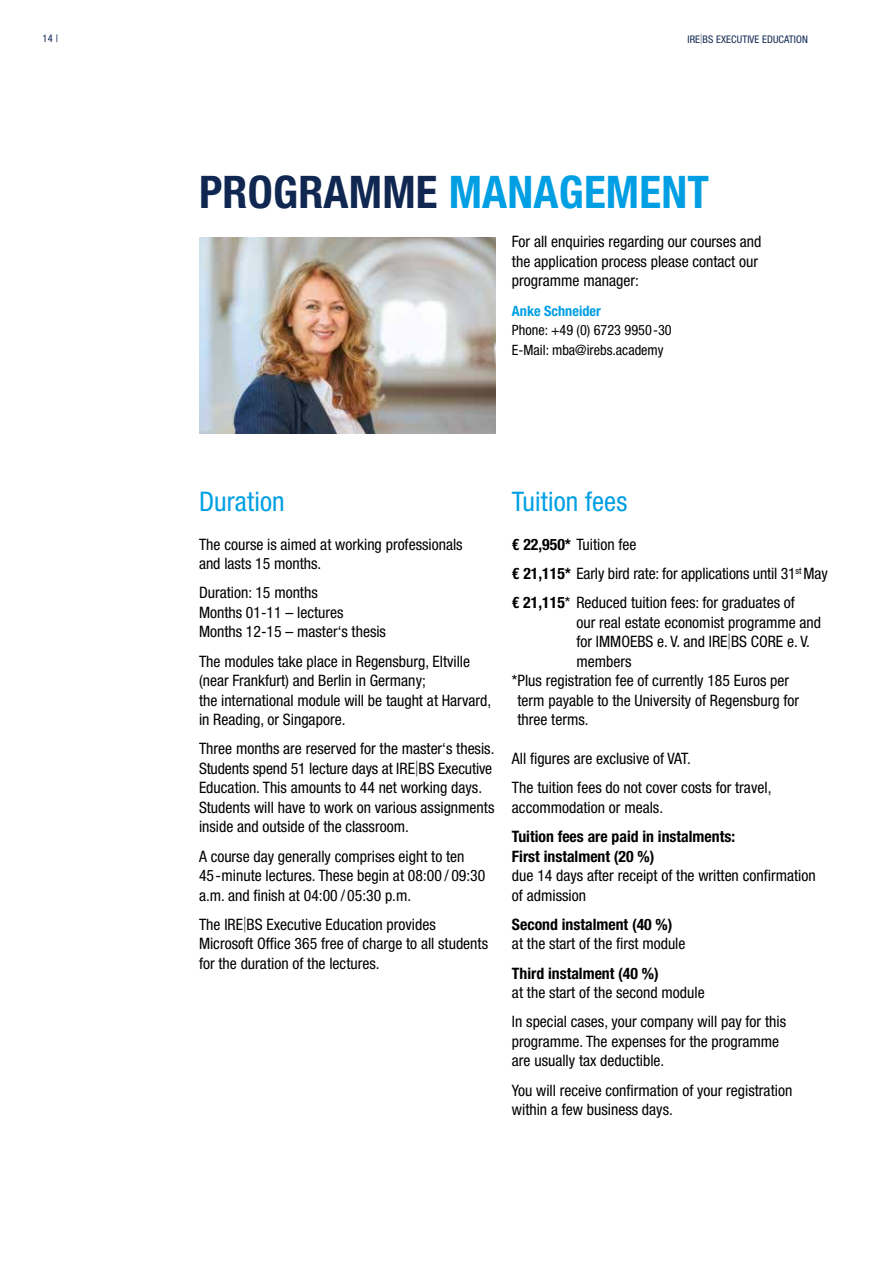
<style>
.page{position:relative;width:893px;height:1263px;background:#fff}
.page>*{position:absolute;margin:0;border:0;box-sizing:border-box;transform-origin:0 0}
.t1{font:700 condensed 45px "Helvetica Neue LT Pro";letter-spacing:.005em;color:#009fe3}
.t2{font:condensed 27px "Helvetica Neue LT Pro";letter-spacing:.005em;color:#009fe3}
.t3{font:condensed 15.75px/19.5px "Helvetica Neue LT Pro";color:#000}
.t4{font:700 condensed 15.75px/19.5px "Helvetica Neue LT Pro";color:#000}
.t5{font:condensed 14.25px/19.5px "Helvetica Neue LT Pro";color:#000}
.t6{font:700 condensed 14.25px "Helvetica Neue LT Pro";color:#009fe3}
.t7{font:condensed 10.5px "Helvetica Neue LT Pro";letter-spacing:.01em;color:#102851}
.s1{font-weight:100;font-stretch:normal}
.s2{color:#102851}
.s3{font-weight:700}
</style>
<div class="page">
<hr style="left:892px;top:43px;width:1px;height:1177px;background:#102851">
<img style="left:199px;top:238px;width:296px;height:195px">
<p class="t7" style="left:43px;top:32px;width:17px">14 |</p>
<p class="t7" style="left:687px;top:33px;width:122px">IRE<span class="s1">|</span>BS EXECUTIVE EDUCATION</p>
<h1 class="t1" style="left:199px;top:165px;width:511px"><span class="s2">PROGRAMME</span> MANAGEMENT</h1>
<p class="t3" style="left:512px;top:232px;width:251px">For all enquiries regarding our courses and the application process please contact our programme manager:</p>
<p class="t6" style="left:512px;top:302px;width:90px">Anke Schneider</p>
<p class="t5" style="left:512px;top:320px;width:161px">Phone: +49 (0) 6723 9950-30<br>E-Mail: mba@irebs.academy</p>
<h2 class="t2" style="left:199px;top:485px;width:87px">Duration</h2>
<h2 class="t2" style="left:512px;top:485px;width:117px">Tuition fees</h2>
<p class="t3" style="left:199px;top:534px;width:265px">The course is aimed at working professionals and lasts 15 months.</p>
<p class="t3" style="left:199px;top:583px;width:189px">Duration: 15 months<br>Months 01-11 – lectures<br>Months 12-15 – master‘s thesis</p>
<p class="t3" style="left:199px;top:651px;width:294px">The modules take place in Regensburg, Eltville (near Frankfurt) and Berlin in Germany;<br>the international module will be taught at Harvard, in Reading, or Singapore.</p>
<p class="t3" style="left:199px;top:739px;width:297px">Three months are reserved for the master‘s thesis.<br>Students spend 51 lecture days at IRE<span class="s1">|</span>BS Executive Education. This amounts to 44 net working days.<br>Students will have to work on various assignments inside and outside of the classroom.</p>
<p class="t3" style="left:199px;top:846px;width:288px">A course day generally comprises eight to ten<br>45-minute lectures. These begin at 08:00 / 09:30 a.m. and finish at 04:00 / 05:30 p.m.</p>
<p class="t3" style="left:199px;top:914px;width:291px">The IRE<span class="s1">|</span>BS Executive Education provides<br>Microsoft Office 365 free of charge to all students for the duration of the lectures.</p>
<p class="t3" style="left:512px;top:529px;width:317px;line-height:29.2px"><span class="s3">€ 22,950*</span> Tuition fee<br><span class="s3">€ 21,115*</span> Early bird rate: for applications until 31<sup>st</sup> May <span class="s3">€ 21,115</span>* Reduced tuition fees: for graduates of</p>
<p class="t3" style="left:576px;top:612px;width:246px">our real estate economist programme and</p>
<p class="t3" style="left:576px;top:632px;width:235px">for IMMOEBS e. V. and IRE<span class="s1">|</span>BS CORE e. V.</p>
<p class="t3" style="left:576px;top:651px;width:57px">members</p>
<p class="t3" style="left:512px;top:671px;width:279px">*Plus registration fee of currently 185 Euros per</p>
<p class="t3" style="left:517px;top:690px;width:283px">term payable to the University of Regensburg for</p>
<p class="t3" style="left:517px;top:710px;width:73px">three terms.</p>
<p class="t3" style="left:512px;top:744px;width:261px;line-height:29.2px">All figures are exclusive of VAT.<br>The tuition fees do not cover costs for travel,</p>
<p class="t3" style="left:512px;top:797px;width:153px">accommodation or meals.</p>
<p class="t4" style="left:512px;top:826px;width:225px">Tuition fees are paid in instalments:<br>First instalment (20 %)</p>
<p class="t3" style="left:512px;top:866px;width:305px">due 14 days after receipt of the written confirmation of admission</p>
<p class="t4" style="left:512px;top:914px;width:162px">Second instalment (40 %)</p>
<p class="t3" style="left:512px;top:934px;width:175px">at the start of the first module</p>
<p class="t4" style="left:512px;top:963px;width:148px">Third instalment (40 %)</p>
<p class="t3" style="left:512px;top:978px;width:276px;line-height:29.2px">at the start of the second module<br>In special cases, your company will pay for this</p>
<p class="t3" style="left:512px;top:1031px;width:269px">programme. The expenses for the programme are usually tax deductible.</p>
<p class="t3" style="left:512px;top:1080px;width:282px">You will receive confirmation of your registration within a few business days.</p>
</div>
